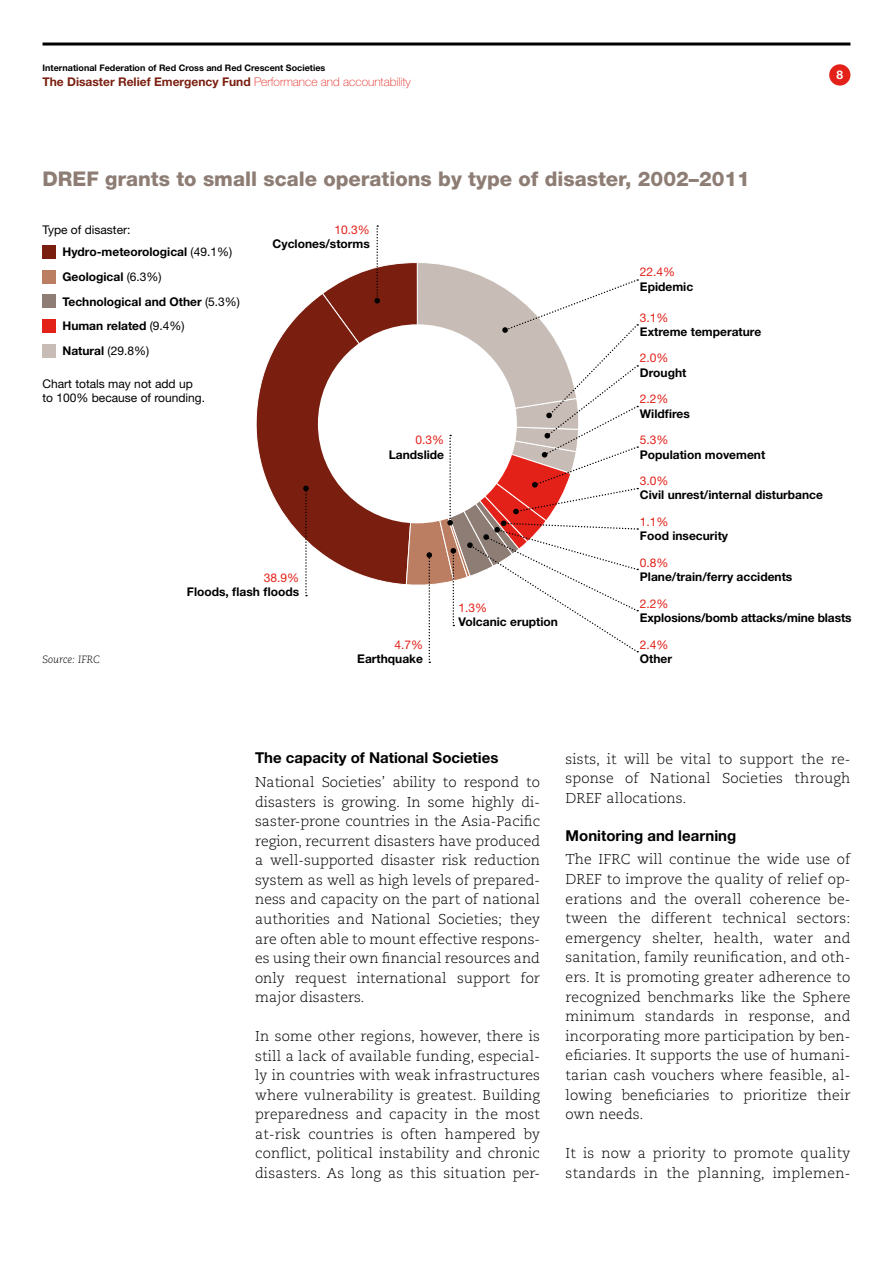
<style>
.page{position:relative;width:893px;height:1263px;background:#fff}
.page>*{position:absolute;margin:0;border:0;box-sizing:border-box;transform-origin:0 0}
.t1{font:800 20.25px "Helvetica Neue LT Std";color:#8d7d74}
.t2{font:700 15px "Helvetica Neue LT Std";color:#000}
.t3{font:300 14.25px/19.5px "Caecilia LT Std";letter-spacing:.01em;color:#000;text-align:justify}
.t4{font:700 12px/24.8px "Helvetica Neue LT Std";color:#000}
.t5{font:12px "Helvetica Neue LT Std";color:#e32119}
.t6{font:12px/14.4px "Helvetica Neue LT Std";color:#000}
.t7{font:700 12px "Helvetica Neue LT Std";color:#7a1f10}
.t8{font:700 12px "Helvetica Neue LT Std";color:#fff}
.t9{font:italic 300 10.5px "Caecilia LT Std";color:#000}
.t10{font:700 9px "Helvetica Neue LT Std";color:#000}
.s1{font-weight:100;color:#e32119}
.s2{font-weight:400}
</style>
<div class="page">
<hr style="left:43px;top:43px;width:807px;height:3px;background:#000">
<div style="left:829px;top:64px;width:21px;height:22px;background:#e32119;border-radius:50%"></div>
<svg style="left:256px;top:294px;width:65px;height:259px"></svg>
<div style="left:43px;top:246px;width:13px;height:13px;background:#7a1f10"></div>
<div style="left:43px;top:270px;width:13px;height:13px;background:#bc7e62"></div>
<div style="left:43px;top:295px;width:13px;height:13px;background:#8d7d74"></div>
<div style="left:43px;top:320px;width:13px;height:13px;background:#e32119"></div>
<div style="left:43px;top:344px;width:13px;height:13px;background:#c8bdb6"></div>
<svg style="left:303px;top:486px;width:6px;height:110px"></svg>
<svg style="left:321px;top:225px;width:317px;height:438px"></svg>
<p class="t10" style="left:43px;top:62px;width:284px">International Federation of Red Cross and Red Crescent Societies</p>
<p class="t7" style="left:43px;top:74px;width:370px">The Disaster Relief Emergency Fund <span class="s1">Performance and accountability</span></p>
<h1 class="t1" style="left:43px;top:166px;width:709px">DREF grants to small scale operations by type of disaster, 2002–2011</h1>
<p class="t6" style="left:43px;top:222px;width:90px">Type of disaster:</p>
<p class="t4" style="left:62px;top:239px;width:179px">Hydro-meteorological <span class="s2">(49.1%)<br></span>Geological <span class="s2">(6.3%)<br></span>Technological and Other <span class="s2">(5.3%)<br></span>Human related <span class="s2">(9.4%)<br></span>Natural <span class="s2">(29.8%)</span></p>
<p class="t6" style="left:43px;top:376px;width:164px">Chart totals may not add up to 100% because of rounding.</p>
<p class="t5" style="left:335px;top:222px;width:37px">10.3%</p>
<p class="t4" style="left:273px;top:231px;width:99px">Cyclones/storms</p>
<p class="t5" style="left:640px;top:265px;width:37px">22.4%</p>
<p class="t4" style="left:640px;top:274px;width:55px">Epidemic</p>
<p class="t5" style="left:640px;top:310px;width:30px">3.1%</p>
<p class="t4" style="left:640px;top:319px;width:123px">Extreme temperature</p>
<p class="t5" style="left:640px;top:351px;width:30px">2.0%</p>
<p class="t4" style="left:640px;top:360px;width:48px">Drought</p>
<p class="t5" style="left:640px;top:392px;width:30px">2.2%</p>
<p class="t4" style="left:640px;top:401px;width:51px">Wildfires</p>
<p class="t8" style="left:837px;top:67px;width:8px">8</p>
<p class="t9" style="left:43px;top:653px;width:59px">Source: IFRC</p>
<p class="t5" style="left:264px;top:570px;width:37px">38.9%</p>
<p class="t4" style="left:187px;top:579px;width:114px">Floods, flash floods</p>
<p class="t5" style="left:415px;top:433px;width:30px">0.3%</p>
<p class="t4" style="left:389px;top:442px;width:57px">Landslide</p>
<p class="t5" style="left:394px;top:637px;width:30px">4.7%</p>
<p class="t4" style="left:357px;top:646px;width:67px">Earthquake</p>
<p class="t5" style="left:459px;top:600px;width:30px">1.3%</p>
<p class="t4" style="left:459px;top:609px;width:101px">Volcanic eruption</p>
<p class="t5" style="left:640px;top:433px;width:30px">5.3%</p>
<p class="t4" style="left:640px;top:442px;width:127px">Population movement</p>
<p class="t5" style="left:640px;top:474px;width:30px">3.0%</p>
<p class="t4" style="left:640px;top:482px;width:185px">Civil unrest/internal disturbance</p>
<p class="t5" style="left:640px;top:514px;width:30px">1.1%</p>
<p class="t4" style="left:640px;top:523px;width:90px">Food insecurity</p>
<p class="t5" style="left:640px;top:555px;width:30px">0.8%</p>
<p class="t4" style="left:640px;top:564px;width:154px">Plane/train/ferry accidents</p>
<p class="t5" style="left:640px;top:596px;width:30px">2.2%</p>
<p class="t4" style="left:640px;top:605px;width:213px">Explosions/bomb attacks/mine blasts</p>
<p class="t5" style="left:640px;top:637px;width:30px">2.4%</p>
<p class="t4" style="left:640px;top:646px;width:34px">Other</p>
<p class="t2" style="left:255px;top:749px;width:245px">The capacity of National Societies</p>
<p class="t3" style="left:255px;top:773px;width:286px">National Societies’ ability to respond to disasters is growing. In some highly di&shy;saster-prone countries in the Asia-Pacific region, recurrent disasters have produced a well-supported disaster risk reduction system as well as high levels of prepared&shy;ness and capacity on the part of national authorities and National Societies; they are often able to mount effective respons&shy;es using their own financial resources and only request international support for major disasters.</p>
<p class="t3" style="left:255px;top:1027px;width:286px">In some other regions, however, there is still a lack of available funding, especial&shy;ly in countries with weak infrastructures where vulnerability is greatest. Building preparedness and capacity in the most at-risk countries is often hampered by conflict, political instability and chronic disasters. As long as this situation per-</p>
<p class="t3" style="left:566px;top:749px;width:286px">sists, it will be vital to support the re&shy;sponse of National Societies through DREF allocations.</p>
<p class="t2" style="left:566px;top:826px;width:172px">Monitoring and learning</p>
<p class="t3" style="left:566px;top:850px;width:286px">The IFRC will continue the wide use of DREF to improve the quality of relief op&shy;erations and the overall coherence be&shy;tween the different technical sectors: emergency shelter, health, water and sanitation, family reunification, and oth&shy;ers. It is promoting greater adherence to recognized benchmarks like the Sphere minimum standards in response, and incorporating more participation by ben&shy;eficiaries. It supports the use of humani&shy;tarian cash vouchers where feasible, al&shy;lowing beneficiaries to prioritize their own needs.</p>
<p class="t3" style="left:566px;top:1144px;width:286px">It is now a priority to promote quality standards in the planning, implemen-</p>
</div>
